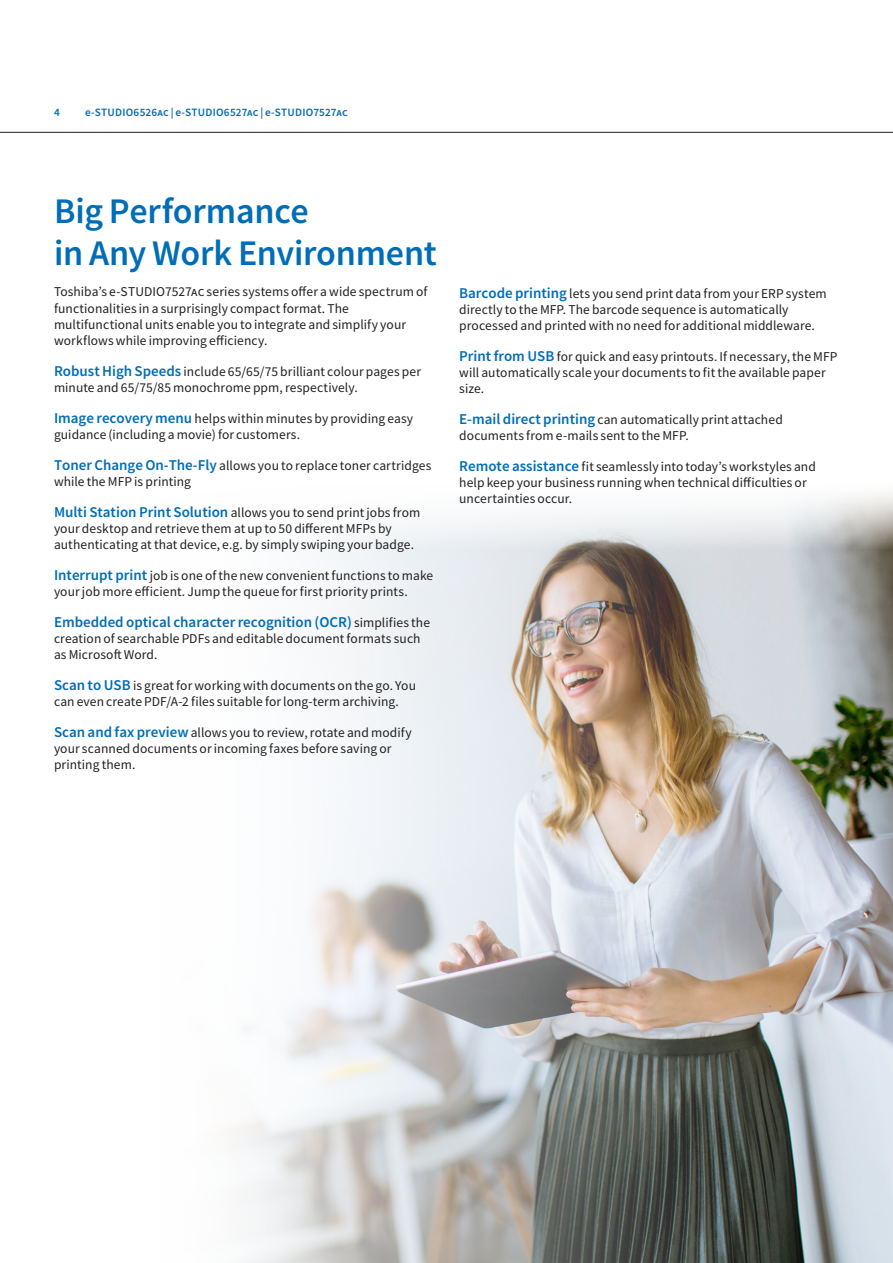
<style>
.page{position:relative;width:893px;height:1263px;background:#fff}
.page>*{position:absolute;margin:0;border:0;box-sizing:border-box;transform-origin:0 0}
.Headline_24pt{font:500 36px/42px "Toshiba Sans";letter-spacing:-.005em;color:#006db7}
.Continuous_text_9pt{font:500 15px "Toshiba Sans";color:#006db7}
.Continuous_text_9pt-2{font:13.5px/16.2px "Toshiba Sans";letter-spacing:.005em;color:#231f20}
.t1{font:500 11.25px "Toshiba Sans";letter-spacing:.015em;color:#006db7}
.s1{font-weight:500;font-size:15px;color:#006db7}
.s2{font-weight:400;font-size:13.5px;color:#231f20}
</style>
<div class="page">
<hr style="left:0;top:132px;width:893px;height:1px;background:#231f20">
<img style="left:233px;top:493px;width:660px;height:770px">
<p class="t1" style="left:54px;top:104px;width:7px">4</p>
<p class="t1" style="left:85px;top:104px;width:264px">e-STUDIO6526ac | e-STUDIO6527ac | e-STUDIO7527ac</p>
<p class="Headline_24pt" style="left:54px;top:189px;width:384px">Big Performance<br>in Any Work Environment</p>
<p class="Continuous_text_9pt-2" style="left:54px;top:284px;width:375px">Toshiba’s e-STUDIO7527ac series systems offer a wide spectrum of functionalities in a surprisingly compact format. The multifunctional units enable you to integrate and simplify your workflows while improving efficiency.</p>
<p class="Continuous_text_9pt-2" style="left:54px;top:363px;width:369px"><span class="s1">Robust High Speeds</span> include 65/65/75 brilliant colour pages per minute and 65/75/85 monochrome ppm, respectively.</p>
<p class="Continuous_text_9pt-2" style="left:54px;top:410px;width:361px"><span class="s1">Image recovery menu</span> helps within minutes by providing easy guidance (including a movie) for customers.</p>
<p class="Continuous_text_9pt-2" style="left:54px;top:457px;width:379px"><span class="s1">Toner Change On-The-Fly</span> allows you to replace toner cartridges while the MFP is printing</p>
<p class="Continuous_text_9pt-2" style="left:54px;top:504px;width:368px"><span class="s1">Multi Station Print Solution</span> allows you to send print jobs from your desktop and retrieve them at up to 50 different MFPs by authenticating at that device, e.g. by simply swiping your badge.</p>
<p class="Continuous_text_9pt-2" style="left:54px;top:567px;width:381px"><span class="s1">Interrupt print</span> job is one of the new convenient functions to make your job more efficient. Jump the queue for first priority prints.</p>
<p class="Continuous_text_9pt" style="left:54px;top:612px;width:378px">Embedded optical character recognition (OCR) <span class="s2">simplifies the</span></p>
<p class="Continuous_text_9pt-2" style="left:54px;top:630px;width:368px">creation of searchable PDFs and editable document formats such as Microsoft Word.</p>
<p class="Continuous_text_9pt-2" style="left:54px;top:677px;width:363px"><span class="s1">Scan to USB</span> is great for working with documents on the go. You can even create PDF/A-2 files suitable for long-term archiving.</p>
<p class="Continuous_text_9pt-2" style="left:54px;top:724px;width:359px"><span class="s1">Scan and fax preview</span> allows you to review, rotate and modify your scanned documents or incoming faxes before saving or printing them.</p>
<p class="Continuous_text_9pt-2" style="left:459px;top:285px;width:369px"><span class="s1">Barcode printing</span> lets you send print data from your ERP system directly to the MFP. The barcode sequence is automatically processed and printed with no need for additional middleware.</p>
<p class="Continuous_text_9pt-2" style="left:459px;top:348px;width:380px"><span class="s1">Print from USB</span> for quick and easy printouts. If necessary, the MFP will automatically scale your documents to fit the available paper size.</p>
<p class="Continuous_text_9pt-2" style="left:459px;top:411px;width:325px"><span class="s1">E-mail direct printing</span> can automatically print attached documents from e-mails sent to the MFP.</p>
<p class="Continuous_text_9pt-2" style="left:459px;top:458px;width:358px"><span class="s1">Remote assistance</span> fit seamlessly into today’s workstyles and help keep your business running when technical difficulties or uncertainties occur.</p>
</div>
